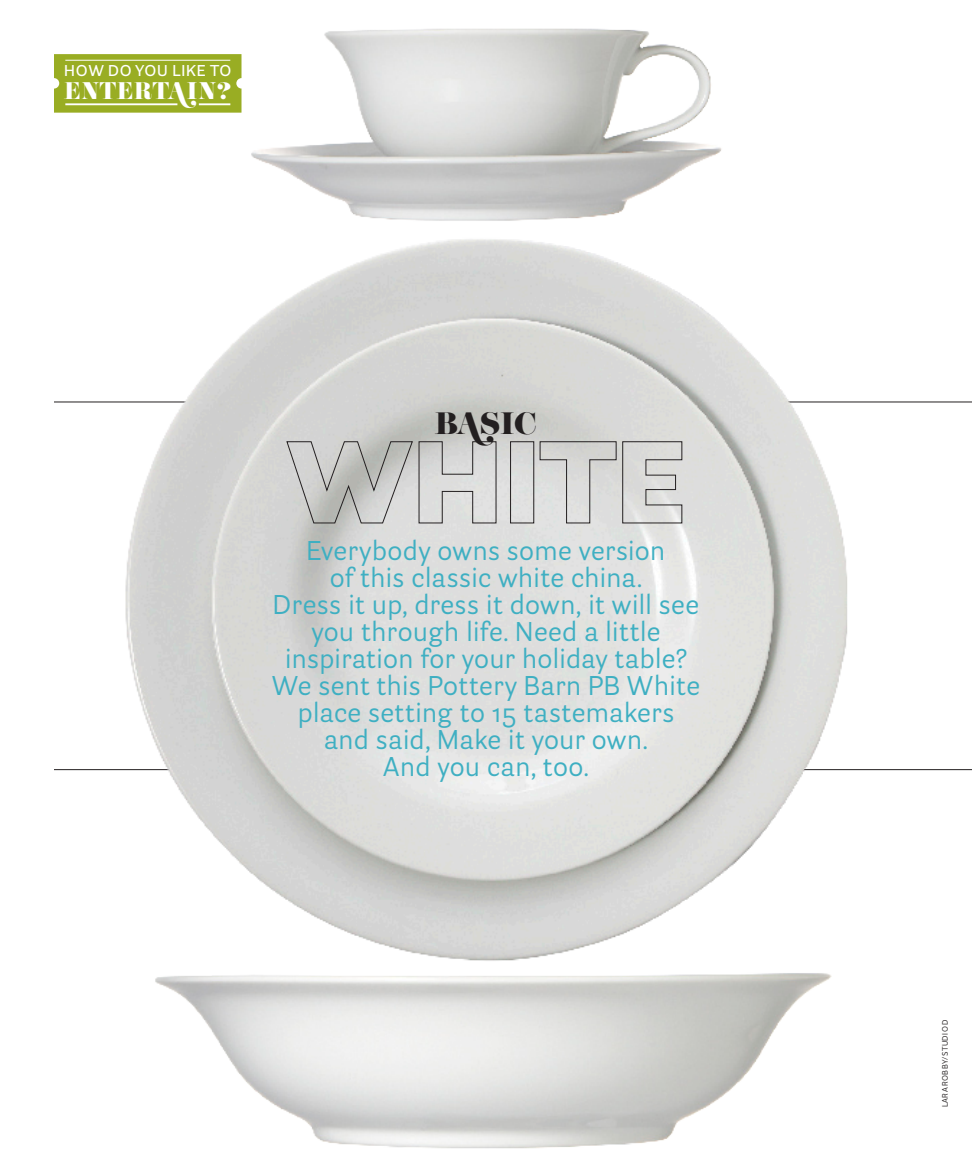
<style>
.page{position:relative;width:972px;height:1175px;background:#fff}
.page>*{position:absolute;margin:0;border:0;box-sizing:border-box;transform-origin:0 0}
.Nov_deck{font:27px/27px "Parry Grotesque";letter-spacing:.005em;color:#3eafc2;text-align:center}
.well_byline{font:27px "Eloquent JF";color:#231f20}
.t1{font:21px "Eloquent JF";letter-spacing:.04em;color:#fff}
.t2{font:600 15.15px "Parry Grotesque";letter-spacing:.05em;color:#fff}
.guttercredit{font:7.8px "Parry Grotesque LF";letter-spacing:.06em;color:#231f20}
.s1{font-family:"Eloquent JF Swash"}
</style>
<div class="page">
<img style="left:217px;top:1039px;width:552px;height:110px">
<img style="left:283px;top:28px;width:437px;height:120px">
<hr style="left:54px;top:402px;width:918px;height:1px;background:#231f20">
<hr style="left:54px;top:769px;width:918px;height:1px;background:#231f20">
<img style="left:54px;top:148px;width:889px;height:891px">
<svg style="left:286px;top:441px;width:127px;height:82px;background:#c1c1bf"></svg>
<svg style="left:419px;top:441px;width:77px;height:82px;background:#d0d0d0"></svg>
<div style="left:510px;top:441px;width:24px;height:82px;border:1px solid #231f20"></div>
<svg style="left:540px;top:441px;width:142px;height:82px;background:#cfcfce"></svg>
<svg style="left:54px;top:54px;width:188px;height:59px;background:#9baf29"></svg>
<hr style="left:65px;top:60px;width:165px;height:1px;background:#fff">
<hr style="left:65px;top:103px;width:112px;height:2px;background:#fff">
<hr style="left:199px;top:103px;width:31px;height:2px;background:#fff">
<p class="t2" style="left:64px;top:63px;width:169px">HOW DO YOU LIKE TO</p>
<p class="t1" style="left:65px;top:77px;width:168px">ENTERT<span class="s1">A</span>IN?</p>
<p class="well_byline" style="left:435px;top:405px;width:103px">B<span class="s1">A</span>SIC</p>
<p class="Nov_deck" style="left:272px;top:538px;width:430px">Everybody owns some version<br>of this classic white china.<br>Dress it up, dress it down, it will see you through life. Need a little inspiration for your holiday table?<br>We sent this Pottery Barn PB White place setting to 15 tastemakers and said, Make it your own.<br>And you can, too.</p>
<p class="guttercredit" style="left:941px;top:1107px;width:89px;rotate:-90deg">Lara Robby/Studio D</p>
</div>
